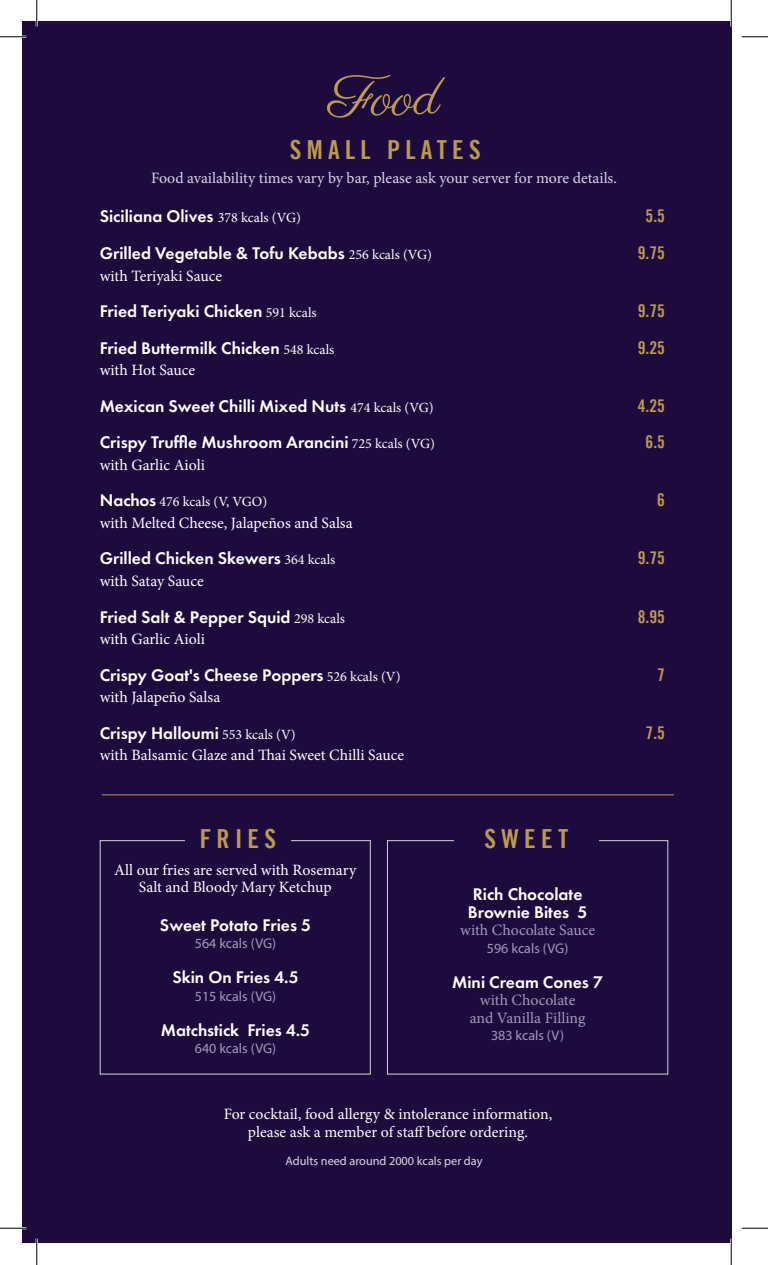
<style>
.page{position:relative;width:768px;height:1265px;background:#fff}
.page>*{position:absolute;margin:0;border:0;box-sizing:border-box;transform-origin:0 0}
.t1{font:57.23px "Parisienne";color:#bc9a51}
.t2{font:26.25px "Trade Gothic Bold Cond Twenty";letter-spacing:.2em;color:#bc9a51}
.Body{font:600 17.5px/17.5px "Futura PT";color:#fff}
.Body-2{font:17.5px "Trade Gothic Bold Cond Twenty";color:#bc9a51}
.Body-3{font:15.75px "Minion Pro";color:#fff}
.Champagnes{font:15.75px "Minion Pro";color:#fff}
.descriptor{font:15.75px "Minion Pro";color:#d8d5e2}
.descriptor-2{font:15.75px/17.5px "Minion Pro";color:#fff;text-align:center}
.Body-4{font:15.75px/17.5px "Minion Pro";color:#9f9ab6;text-align:center}
.Body-5{font:14px "Myriad Pro";color:#9f9ab6}
.Body-6{font:14px "Minion Pro";color:#fff}
.Champagnes-2{font:12.25px "Myriad Pro";color:#dad7e2}
.s1{font-family:"Minion Pro";font-weight:400;font-size:14px}
.s2{font-family:"Futura PT";font-weight:600;font-size:17.5px}
</style>
<div class="page">
<div style="left:22px;top:22px;width:709px;height:1220px;background:#1e0b3e"></div>
<div style="left:100px;top:840px;width:271px;height:234px;border:1px solid #d1d2d4"></div>
<div style="left:185px;top:825px;width:106px;height:23px;background:#1e0b3e"></div>
<div style="left:387px;top:840px;width:281px;height:234px;border:1px solid #d1d2d4"></div>
<div style="left:454px;top:825px;width:145px;height:23px;background:#1e0b3e"></div>
<hr style="left:102px;top:794px;width:572px;height:1px;background:#bc9a51">
<hr style="left:0;top:36px;width:26px;height:2px;background:#fff">
<hr style="left:0;top:1226px;width:26px;height:2px;background:#fff">
<hr style="left:36px;top:0;width:2px;height:26px;background:#fff">
<hr style="left:36px;top:1238px;width:2px;height:26px;background:#fff">
<hr style="left:730px;top:0;width:2px;height:26px;background:#fff">
<hr style="left:730px;top:1238px;width:2px;height:26px;background:#fff">
<svg style="left:0;top:36px;width:26px;height:1px"></svg>
<svg style="left:742px;top:36px;width:26px;height:1px"></svg>
<svg style="left:0;top:1227px;width:26px;height:1px"></svg>
<svg style="left:742px;top:1227px;width:26px;height:1px"></svg>
<svg style="left:36px;top:0;width:1px;height:26px"></svg>
<svg style="left:36px;top:1238px;width:1px;height:26px"></svg>
<svg style="left:731px;top:0;width:1px;height:26px"></svg>
<svg style="left:731px;top:1238px;width:1px;height:26px"></svg>
<p class="t1" style="left:328px;top:62px;width:113px">Food</p>
<p class="t2" style="left:290px;top:134px;width:192px">SMALL PLATES</p>
<p class="descriptor" style="left:151px;top:168px;width:467px">Food availability times vary by bar, please ask your server for more details.</p>
<p class="Body" style="left:100px;top:207px;width:203px">Siciliana Olives <span class="s1">378 kcals (VG)</span></p>
<p class="Body-2" style="left:646px;top:205px;width:21px">5.5</p>
<p class="Body" style="left:100px;top:244px;width:334px">Grilled Vegetable &amp; Tofu Kebabs <span class="s1">256 kcals (VG)</span></p>
<p class="Body-2" style="left:638px;top:242px;width:29px">9.75</p>
<p class="Body-3" style="left:100px;top:265px;width:124px">with Teriyaki Sauce</p>
<p class="Body" style="left:100px;top:302px;width:218px">Fried Teriyaki Chicken <span class="s1">591 kcals</span></p>
<p class="Body-2" style="left:638px;top:300px;width:29px">9.75</p>
<p class="Body" style="left:100px;top:339px;width:236px">Fried Buttermilk Chicken <span class="s1">548 kcals</span></p>
<p class="Body-2" style="left:638px;top:336px;width:29px">9.25</p>
<p class="Body-3" style="left:100px;top:359px;width:97px">with Hot Sauce</p>
<p class="Body" style="left:100px;top:397px;width:335px">Mexican Sweet Chilli Mixed Nuts <span class="s1">474 kcals (VG)</span></p>
<p class="Body-2" style="left:638px;top:395px;width:29px">4.25</p>
<p class="Body" style="left:100px;top:433px;width:337px">Crispy Truffle Mushroom Arancini <span class="s1">725 kcals (VG)</span></p>
<p class="Body-2" style="left:646px;top:431px;width:21px">6.5</p>
<p class="Body-3" style="left:100px;top:454px;width:107px">with Garlic Aioli</p>
<p class="Body-6" style="left:100px;top:492px;width:169px"><span class="s2">Nachos</span> 476 kcals (V, VGO)</p>
<p class="Body-2" style="left:657px;top:489px;width:9px">6</p>
<p class="Body-3" style="left:100px;top:512px;width:255px">with Melted Cheese, Jalapeños and Salsa</p>
<p class="Body" style="left:100px;top:549px;width:237px">Grilled Chicken Skewers <span class="s1">364 kcals</span></p>
<p class="Body-2" style="left:638px;top:547px;width:29px">9.75</p>
<p class="Body-3" style="left:100px;top:570px;width:105px">with Satay Sauce</p>
<p class="Body" style="left:100px;top:607px;width:247px">Fried Salt &amp; Pepper Squid <span class="s1">298 kcals</span></p>
<p class="Body-2" style="left:638px;top:605px;width:29px">8.95</p>
<p class="Body-3" style="left:100px;top:628px;width:107px">with Garlic Aioli</p>
<p class="Body" style="left:100px;top:665px;width:302px">Crispy Goat's Cheese Poppers <span class="s1">526 kcals (V)</span></p>
<p class="Body-2" style="left:657px;top:663px;width:9px">7</p>
<p class="Body-3" style="left:100px;top:686px;width:122px">with Jalapeño Salsa</p>
<p class="Body" style="left:100px;top:724px;width:198px">Crispy Halloumi <span class="s1">553 kcals (V)</span></p>
<p class="Body-2" style="left:646px;top:721px;width:21px">7.5</p>
<p class="Body-3" style="left:100px;top:744px;width:306px">with Balsamic Glaze and Thai Sweet Chilli Sauce</p>
<p class="t2" style="left:200px;top:822px;width:78px">FRIES</p>
<p class="descriptor-2" style="left:114px;top:860px;width:243px">All our fries are served with Rosemary<br>Salt and Bloody Mary Ketchup</p>
<p class="Body" style="left:160px;top:915px;width:153px">Sweet Potato Fries 5</p>
<p class="Body-5" style="left:195px;top:934px;width:83px">564 kcals (VG)</p>
<p class="Body" style="left:172px;top:968px;width:128px">Skin On Fries 4.5</p>
<p class="Body-5" style="left:195px;top:986px;width:83px">515 kcals (VG)</p>
<p class="Body" style="left:161px;top:1020px;width:151px">Matchstick Fries 4.5</p>
<p class="Body-5" style="left:195px;top:1039px;width:83px">640 kcals (VG)</p>
<p class="t2" style="left:485px;top:822px;width:85px">SWEET</p>
<p class="Body" style="left:468px;top:885px;width:121px">Rich Chocolate<br>Brownie Bites 5</p>
<p class="Body-4" style="left:460px;top:921px;width:136px">with Chocolate Sauce</p>
<p class="Body-5" style="left:487px;top:939px;width:83px">596 kcals (VG)</p>
<p class="Body" style="left:452px;top:972px;width:152px">Mini Cream Cones 7</p>
<p class="Body-4" style="left:470px;top:991px;width:117px">with Chocolate and Vanilla Filling</p>
<p class="Body-5" style="left:491px;top:1026px;width:75px">383 kcals (V)</p>
<p class="Champagnes" style="left:224px;top:1103px;width:330px">For cocktail, food allergy &amp; intolerance information,</p>
<p class="Champagnes" style="left:248px;top:1120px;width:282px">please ask a member of staff before ordering.</p>
<p class="Champagnes-2" style="left:286px;top:1153px;width:198px">Adults need around 2000 kcals per day</p>
</div>
